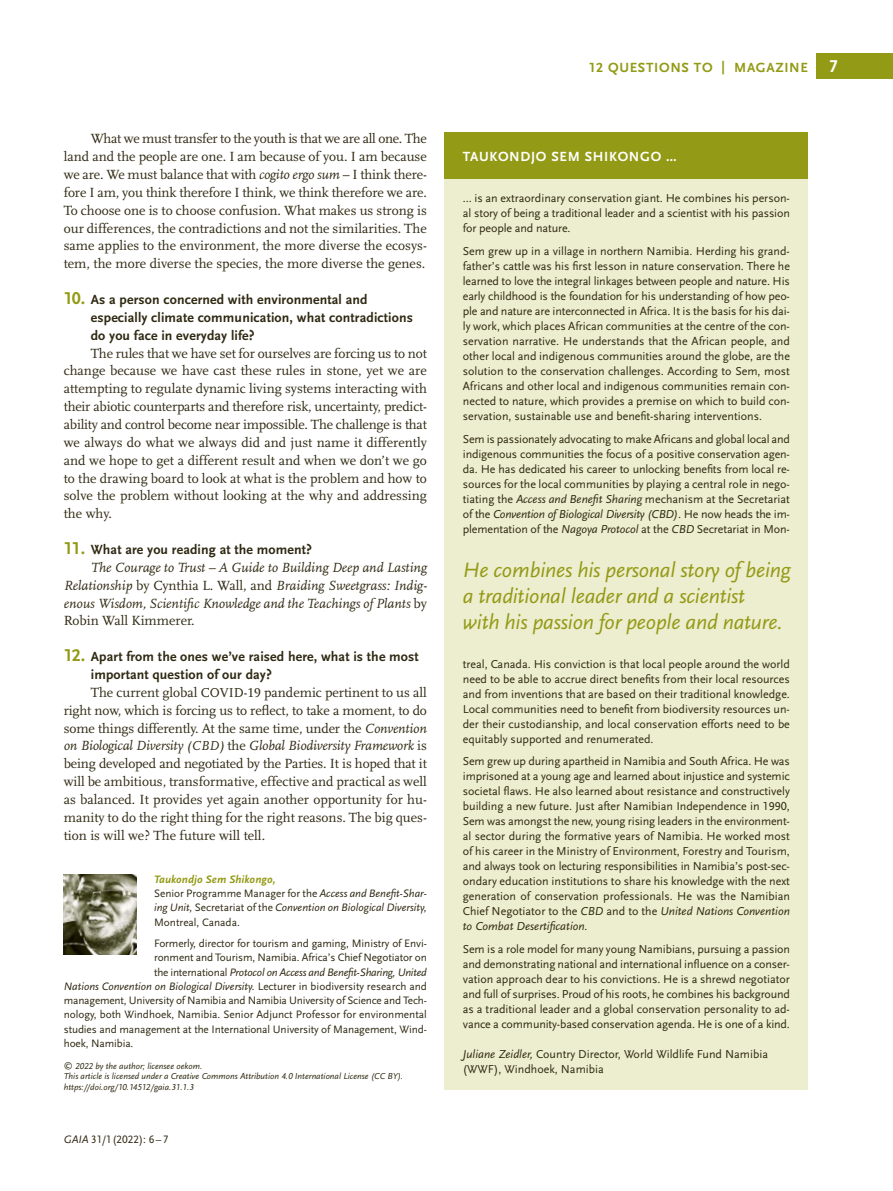
<style>
.page{position:relative;width:893px;height:1191px;background:#fff}
.page>*{position:absolute;margin:0;border:0;box-sizing:border-box;transform-origin:0 0}
.t1{font:italic 21.75px/26.2px "Scala Sans LF";letter-spacing:-.01em;color:#939a15}
.t2{font:700 17.85px "Scala Sans LF";color:#fff}
.Interview_english{font:13.8px/17.9px "Scala LF";color:#2f2912;text-align:justify}
.Interview_english_Qu{font:700 13.8px/17.9px "Scala Sans LF";letter-spacing:.01em;color:#2f2912}
.Interview_english-2{font:italic 13.8px/17.9px "Scala LF";color:#2f2912;text-align:justify}
.t3{font:700 13.8px "Scala Sans LF";letter-spacing:.05em;color:#939a15}
.Ü3_9_25_11_9{font:700 13.8px "Scala Sans LF";letter-spacing:.05em;color:#fff}
.Box_english{font:12px/15px "Scala Sans LF";color:#2f2912;text-align:justify}
.Autor_innen-Adressen{font:11.25px "Scala Sans LF";letter-spacing:-.01em;color:#2f2912}
.Autor_innen-Adressen-2{font:italic 11.25px/14.2px "Scala Sans LF";color:#2f2912;text-align:justify}
.Autor_innen-Adressen-3{font:italic 700 11.25px "Scala Sans LF";letter-spacing:.01em;color:#939a15}
.License{font:italic 9px/10.5px "Scala Sans LF";color:#2f2912}
.s1{font-style:italic}
.s2{font-size:17.85px;color:#939a15}
.s3{font-style:normal}
.s4{font-size:13.5px}
.s5{font-style:italic;font-size:13.5px}
</style>
<div class="page">
<div style="left:816px;top:53px;width:77px;height:25px;background:#939a15"></div>
<div style="left:445px;top:132px;width:363px;height:957px;background:#ededcf"></div>
<div style="left:445px;top:132px;width:363px;height:47px;background:#939a15"></div>
<img style="left:64px;top:874px;width:72px;height:80px">
<p class="Interview_english" style="left:64px;top:130px;width:365px;text-indent:27px">What we must transfer to the youth is that we are all one. The land and the people are one. I am because of you. I am because we are. We must balance that with <span class="s1">cogito ergo sum</span> – I think there&shy;fore I am, you think therefore I think, we think therefore we are.<br>To choose one is to choose confusion. What makes us strong is our differences, the contradictions and not the similarities. The same applies to the environment, the more diverse the ecosys&shy;tem, the more diverse the species, the more diverse the genes.</p>
<p class="Interview_english_Qu" style="left:91px;top:291px;width:324px;text-indent:-27px"><span class="s2">10.</span> As a person concerned with environmental and especially climate communication, what contradictions do you face in everyday life?</p>
<p class="Interview_english" style="left:64px;top:344px;width:365px;text-indent:27px">The rules that we have set for ourselves are forcing us to not change because we have cast these rules in stone, yet we are attempting to regulate dynamic living systems interacting with their abiotic counterparts and therefore risk, uncertainty, predict&shy;ability and control become near impossible. The challenge is that we always do what we always did and just name it differently and we hope to get a different result and when we don’t we go to the drawing board to look at what is the problem and how to solve the problem without looking at the why and addressing the why.</p>
<p class="Interview_english_Qu" style="left:64px;top:541px;width:250px"><span class="s2">11.</span> What are you reading at the moment?</p>
<p class="Interview_english-2" style="left:64px;top:559px;width:365px;text-indent:27px">The Courage to Trust – A Guide to Building Deep and Lasting Relationship <span class="s3">by Cynthia L. Wall, and</span> Braiding Sweetgrass: Indig&shy;enous Wisdom, Scientific Knowledge and the Teachings of Plants <span class="s3">by Robin Wall Kimmerer.</span></p>
<p class="Interview_english_Qu" style="left:91px;top:648px;width:330px;text-indent:-27px"><span class="s2">12.</span> Apart from the ones we’ve raised here, what is the most important question of our day?</p>
<p class="Interview_english" style="left:64px;top:683px;width:365px;text-indent:27px">The current global <span class="s4">COVID-19</span> pandemic pertinent to us all right now, which is forcing us to reflect, to take a moment, to do some things differently. At the same time, under the <span class="s1">Convention on Biological Diversity</span> <span class="s5">(CBD)</span> the <span class="s1">Global Biodiversity Framework</span> is being developed and negotiated by the Parties. It is hoped that it will be ambitious, transformative, effective and practical as well as balanced. It provides yet again another opportunity for hu&shy;manity to do the right thing for the right reasons. The big ques&shy;tion is will we? The future will tell.</p>
<p class="Autor_innen-Adressen-3" style="left:154px;top:873px;width:123px">Taukondjo Sem Shikongo,</p>
<p class="Autor_innen-Adressen-2" style="left:154px;top:886px;width:274px"><span class="s3">Senior Programme Manager for the</span> Access and Benefit-Shar&shy;ing Unit, <span class="s3">Secretariat of the</span> Convention on Biological Diversity, <span class="s3">Montreal, Canada.</span></p>
<p class="Autor_innen-Adressen" style="left:154px;top:937px;width:273px">Formerly, director for tourism and gaming, Ministry of Envi-</p>
<p class="Autor_innen-Adressen" style="left:154px;top:951px;width:274px">ronment and Tourism, Namibia. Africa’s Chief Negotiator on</p>
<p class="Autor_innen-Adressen-2" style="left:154px;top:965px;width:274px"><span class="s3">the international</span> Protocol on Access and Benefit-Sharing, United</p>
<p class="Autor_innen-Adressen-2" style="left:64px;top:979px;width:365px">Nations Convention on Biological Diversity. <span class="s3">Lecturer in biodiversity research and</span></p>
<p class="Autor_innen-Adressen" style="left:64px;top:994px;width:365px">management, University of Namibia and Namibia University of Science and Tech-</p>
<p class="Autor_innen-Adressen" style="left:64px;top:1008px;width:365px">nology, both Windhoek, Namibia. Senior Adjunct Professor for environmental</p>
<p class="Autor_innen-Adressen" style="left:64px;top:1022px;width:365px">studies and management at the International University of Management, Wind-</p>
<p class="Autor_innen-Adressen" style="left:64px;top:1037px;width:71px">hoek, Namibia.</p>
<p class="License" style="left:64px;top:1060px;width:341px">© 2022 by the author; licensee oekom.<br>This article is licensed under a Creative Commons Attribution 4.0 International License (CC BY).</p>
<p class="License" style="left:64px;top:1081px;width:132px">https://doi.org/10.14512/gaia.31.1.3</p>
<p class="Autor_innen-Adressen" style="left:64px;top:1133px;width:106px"><span class="s1">GAIA</span> 31/1 (2022): 6–7</p>
<p class="t3" style="left:589px;top:60px;width:221px">12 QUESTIONS TO | MAGAZINE</p>
<h2 class="t2" style="left:829px;top:56px;width:10px">7</h2>
<h3 class="Ü3_9_25_11_9" style="left:463px;top:149px;width:215px">TAUKONDJO SEM SHIKONGO …</h3>
<p class="Box_english" style="left:463px;top:191px;width:329px">… is an extraordinary conservation giant. He combines his person&shy;al story of being a traditional leader and a scientist with his passion for people and nature.</p>
<p class="Box_english" style="left:463px;top:244px;width:329px">Sem grew up in a village in northern Namibia. Herding his grand&shy;father’s cattle was his first lesson in nature conservation. There he learned to love the integral linkages between people and nature. His early childhood is the foundation for his understanding of how peo&shy;ple and nature are interconnected in Africa. It is the basis for his dai&shy;ly work, which places African communities at the centre of the con&shy;servation narrative. He understands that the African people, and other local and indigenous communities around the globe, are the solution to the conservation challenges. According to Sem, most Africans and other local and indigenous communities remain con&shy;nected to nature, which provides a premise on which to build con&shy;servation, sustainable use and benefit-sharing interventions.</p>
<p class="Box_english" style="left:463px;top:431px;width:329px">Sem is passionately advocating to make Africans and global local and indigenous communities the focus of a positive conservation agen&shy;da. He has dedicated his career to unlocking benefits from local re&shy;sources for the local communities by playing a central role in nego&shy;tiating the <span class="s1">Access and Benefit Sharing</span> mechanism at the Secretariat of the <span class="s1">Convention of Biological Diversity (CBD)</span>. He now heads the im&shy;plementation of the <span class="s1">Nagoya Protocol</span> at the <span class="s1">CBD</span> Secretariat in Mon-</p>
<h1 class="t1" style="left:463px;top:557px;width:329px">He combines his personal story of being a traditional leader and a scientist<br>with his passion for people and nature.</h1>
<p class="Box_english" style="left:463px;top:656px;width:329px">treal, Canada. His conviction is that local people around the world need to be able to accrue direct benefits from their local resources and from inventions that are based on their traditional knowledge.<br>Local communities need to benefit from biodiversity resources un&shy;der their custodianship, and local conservation efforts need to be equitably supported and renumerated.</p>
<p class="Box_english" style="left:463px;top:754px;width:329px">Sem grew up during apartheid in Namibia and South Africa. He was imprisoned at a young age and learned about injustice and systemic societal flaws. He also learned about resistance and constructively building a new future. Just after Namibian Independence in 1990, Sem was amongst the new, young rising leaders in the environment&shy;al sector during the formative years of Namibia. He worked most of his career in the Ministry of Environment, Forestry and Tourism, and always took on lecturing responsibilities in Namibia’s post-sec&shy;ondary education institutions to share his knowledge with the next generation of conservation professionals. He was the Namibian Chief Negotiator to the <span class="s1">CBD</span> and to the <span class="s1">United Nations Convention to Combat Desertification.</span></p>
<p class="Box_english" style="left:463px;top:941px;width:329px">Sem is a role model for many young Namibians, pursuing a passion and demonstrating national and international influence on a conser&shy;vation approach dear to his convictions. He is a shrewd negotiator and full of surprises. Proud of his roots, he combines his background as a traditional leader and a global conservation personality to ad&shy;vance a community-based conservation agenda. He is one of a kind.</p>
<p class="Box_english" style="left:463px;top:1046px;width:307px"><span class="s1">Juliane Zeidler,</span> Country Director, World Wildlife Fund Namibia (WWF), Windhoek, Namibia</p>
</div>
